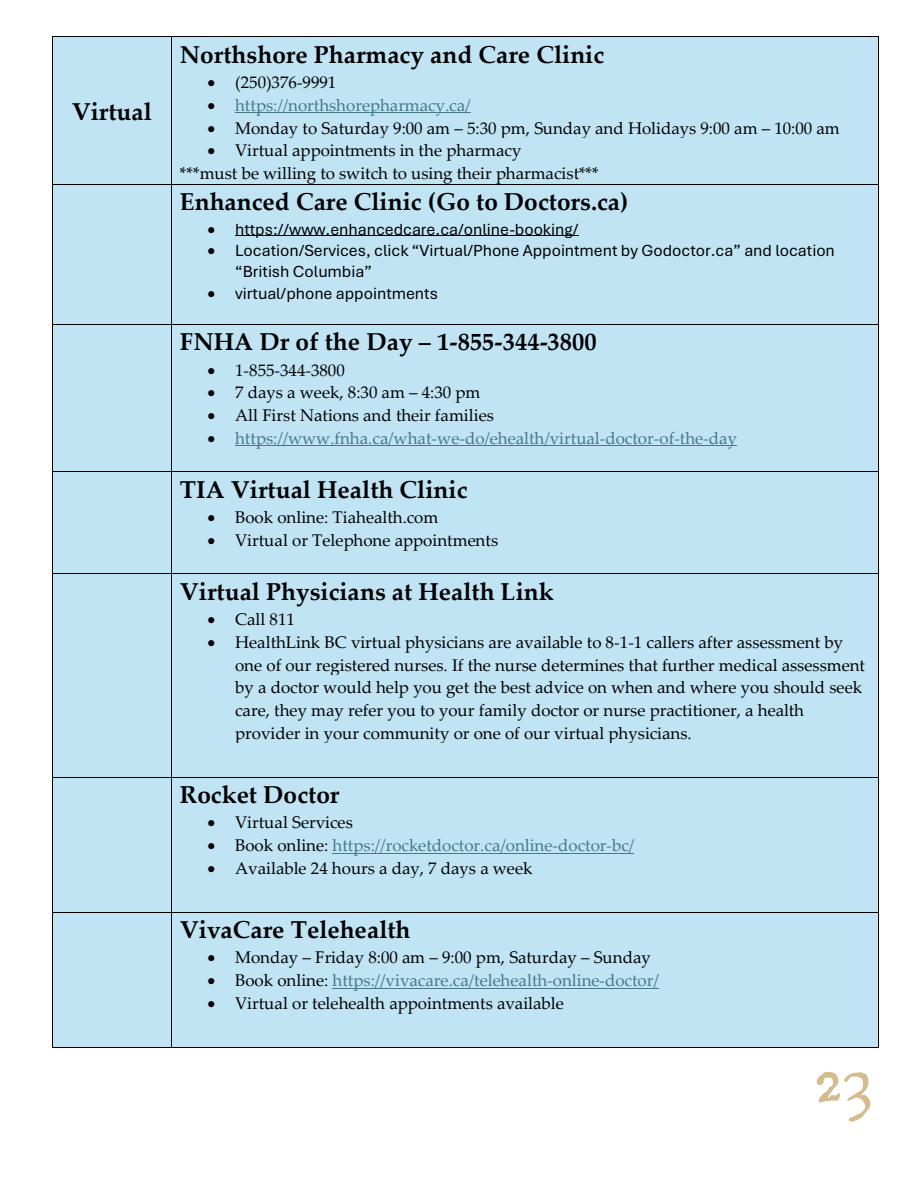
<style>
.page{position:relative;width:918px;height:1188px;background:#fff}
.page>*{position:absolute;margin:0;border:0;box-sizing:border-box;transform-origin:0 0}
.t1{font:63px "Ugly Qua";color:#d5bc8d}
.t2{font:700 24.45px "Palatino Linotype";color:#000}
.t3{font:16.95px/22.8px "Palatino Linotype";color:#000}
.t4{font:16.95px "Palatino Linotype";color:#467886}
.t5{font:16.95px/20.5px "Aptos";color:#000}
.s1{color:#000}
</style>
<div class="page">
<div style="left:53px;top:37px;width:118px;height:147px;background:#c1e4f5"></div>
<div style="left:172px;top:37px;width:707px;height:147px;background:#c1e4f5"></div>
<hr style="left:235px;top:112px;width:236px;height:1px;background:#467886">
<hr style="left:53px;top:36px;width:118px;height:1px;background:#000">
<hr style="left:172px;top:36px;width:707px;height:1px;background:#000">
<hr style="left:52px;top:37px;width:1px;height:147px;background:#000">
<hr style="left:171px;top:37px;width:1px;height:147px;background:#000">
<hr style="left:879px;top:37px;width:1px;height:147px;background:#000">
<div style="left:53px;top:185px;width:118px;height:139px;background:#c1e4f5"></div>
<div style="left:172px;top:185px;width:707px;height:139px;background:#c1e4f5"></div>
<hr style="left:235px;top:235px;width:343px;height:1px;background:#000">
<hr style="left:53px;top:184px;width:118px;height:1px;background:#000">
<hr style="left:172px;top:184px;width:707px;height:1px;background:#000">
<hr style="left:52px;top:185px;width:1px;height:139px;background:#000">
<hr style="left:171px;top:185px;width:1px;height:139px;background:#000">
<hr style="left:879px;top:185px;width:1px;height:139px;background:#000">
<div style="left:53px;top:325px;width:118px;height:147px;background:#c1e4f5"></div>
<div style="left:172px;top:325px;width:707px;height:147px;background:#c1e4f5"></div>
<hr style="left:235px;top:445px;width:502px;height:1px;background:#467886">
<hr style="left:53px;top:324px;width:118px;height:1px;background:#000">
<hr style="left:172px;top:324px;width:707px;height:1px;background:#000">
<hr style="left:52px;top:325px;width:1px;height:147px;background:#000">
<hr style="left:171px;top:325px;width:1px;height:147px;background:#000">
<hr style="left:879px;top:325px;width:1px;height:147px;background:#000">
<div style="left:53px;top:472px;width:118px;height:102px;background:#c1e4f5"></div>
<div style="left:172px;top:472px;width:707px;height:102px;background:#c1e4f5"></div>
<hr style="left:53px;top:472px;width:118px;height:1px;background:#000">
<hr style="left:172px;top:472px;width:707px;height:1px;background:#000">
<hr style="left:52px;top:472px;width:1px;height:102px;background:#000">
<hr style="left:171px;top:472px;width:1px;height:102px;background:#000">
<hr style="left:879px;top:472px;width:1px;height:102px;background:#000">
<div style="left:53px;top:574px;width:118px;height:203px;background:#c1e4f5"></div>
<div style="left:172px;top:574px;width:707px;height:203px;background:#c1e4f5"></div>
<hr style="left:53px;top:574px;width:118px;height:1px;background:#000">
<hr style="left:172px;top:574px;width:707px;height:1px;background:#000">
<hr style="left:52px;top:574px;width:1px;height:203px;background:#000">
<hr style="left:171px;top:574px;width:1px;height:203px;background:#000">
<hr style="left:879px;top:574px;width:1px;height:203px;background:#000">
<div style="left:53px;top:778px;width:118px;height:134px;background:#c1e4f5"></div>
<div style="left:172px;top:778px;width:707px;height:134px;background:#c1e4f5"></div>
<hr style="left:333px;top:853px;width:301px;height:1px;background:#467886">
<hr style="left:53px;top:777px;width:118px;height:1px;background:#000">
<hr style="left:172px;top:777px;width:707px;height:1px;background:#000">
<hr style="left:52px;top:778px;width:1px;height:134px;background:#000">
<hr style="left:171px;top:778px;width:1px;height:134px;background:#000">
<hr style="left:879px;top:778px;width:1px;height:134px;background:#000">
<div style="left:53px;top:913px;width:118px;height:134px;background:#c1e4f5"></div>
<div style="left:172px;top:913px;width:707px;height:134px;background:#c1e4f5"></div>
<hr style="left:333px;top:988px;width:326px;height:1px;background:#467886">
<hr style="left:53px;top:912px;width:118px;height:1px;background:#000">
<hr style="left:172px;top:912px;width:707px;height:1px;background:#000">
<hr style="left:52px;top:913px;width:1px;height:134px;background:#000">
<hr style="left:53px;top:1047px;width:118px;height:1px;background:#000">
<hr style="left:171px;top:913px;width:1px;height:134px;background:#000">
<hr style="left:172px;top:1047px;width:707px;height:1px;background:#000">
<hr style="left:879px;top:913px;width:1px;height:134px;background:#000">
<p class="t2" style="left:72px;top:94px;width:82px">Virtual</p>
<p class="t2" style="left:180px;top:37px;width:426px">Northshore Pharmacy and Care Clinic</p>
<p class="t3" style="left:208px;top:70px;width:130px">• (250)376-9991</p>
<p class="t4" style="left:208px;top:93px;width:264px"><span class="s1">•</span> https://northshorepharmacy.ca/</p>
<p class="t3" style="left:208px;top:116px;width:634px">• Monday to Saturday 9:00 am – 5:30 pm, Sunday and Holidays 9:00 am – 10:00 am</p>
<p class="t3" style="left:180px;top:139px;width:420px;text-indent:28px">• Virtual appointments in the pharmacy<br>***must be willing to switch to using their pharmacist***</p>
<p class="t2" style="left:180px;top:185px;width:450px">Enhanced Care Clinic (Go to Doctors.ca)</p>
<p class="t5" style="left:208px;top:218px;width:372px">• https://www.enhancedcare.ca/online-booking/</p>
<p class="t5" style="left:235px;top:240px;width:601px;text-indent:-28px">• Location/Services, click “Virtual/Phone Appointment by Godoctor.ca” and location “British Columbia”</p>
<p class="t5" style="left:208px;top:282px;width:232px">• virtual/phone appointments</p>
<p class="t2" style="left:180px;top:325px;width:418px">FNHA Dr of the Day – 1-855-344-3800</p>
<p class="t3" style="left:208px;top:358px;width:139px">• 1-855-344-3800</p>
<p class="t3" style="left:208px;top:381px;width:275px">• 7 days a week, 8:30 am – 4:30 pm</p>
<p class="t3" style="left:208px;top:403px;width:288px">• All First Nations and their families</p>
<p class="t4" style="left:208px;top:426px;width:531px"><span class="s1">•</span> https://www.fnha.ca/what-we-do/ehealth/virtual-doctor-of-the-day</p>
<p class="t2" style="left:180px;top:472px;width:289px">TIA Virtual Health Clinic</p>
<p class="t3" style="left:208px;top:505px;width:232px">• Book online: Tiahealth.com</p>
<p class="t3" style="left:208px;top:528px;width:292px">• Virtual or Telephone appointments</p>
<p class="t2" style="left:180px;top:574px;width:375px">Virtual Physicians at Health Link</p>
<p class="t3" style="left:208px;top:607px;width:89px">• Call 811</p>
<p class="t3" style="left:235px;top:630px;width:631px;text-indent:-28px">• HealthLink BC virtual physicians are available to 8-1-1 callers after assessment by one of our registered nurses. If the nurse determines that further medical assessment by a doctor would help you get the best advice on when and where you should seek care, they may refer you to your family doctor or nurse practitioner, a health provider in your community or one of our virtual physicians.</p>
<p class="t2" style="left:180px;top:778px;width:161px">Rocket Doctor</p>
<p class="t3" style="left:208px;top:810px;width:147px">• Virtual Services</p>
<p class="t4" style="left:208px;top:833px;width:428px"><span class="s1">• Book online:</span> https://rocketdoctor.ca/online-doctor-bc/</p>
<p class="t3" style="left:208px;top:856px;width:327px">• Available 24 hours a day, 7 days a week</p>
<p class="t2" style="left:180px;top:913px;width:232px">VivaCare Telehealth</p>
<p class="t3" style="left:208px;top:946px;width:445px">• Monday – Friday 8:00 am – 9:00 pm, Saturday – Sunday</p>
<p class="t4" style="left:208px;top:968px;width:453px"><span class="s1">• Book online:</span> https://vivacare.ca/telehealth-online-doctor/</p>
<p class="t3" style="left:208px;top:991px;width:358px">• Virtual or telehealth appointments available</p>
<h1 class="t1" style="left:815px;top:1029px;width:59px">23</h1>
</div>
